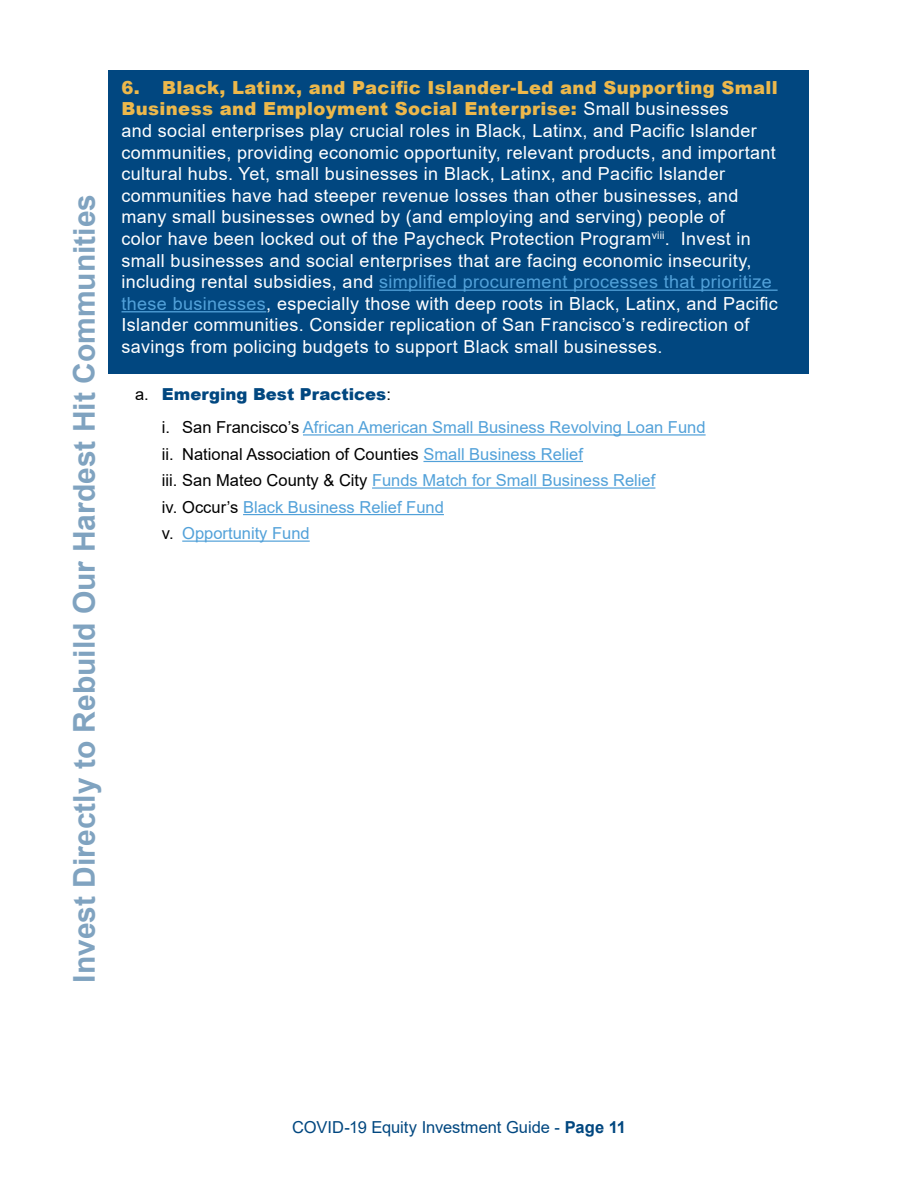
<style>
.page{position:relative;width:918px;height:1188px;background:#fff}
.page>*{position:absolute;margin:0;border:0;box-sizing:border-box;transform-origin:0 0}
.t1{font:700 30px "Arial";color:#80a3c0}
.t2{font:18px/21.6px "Arial";letter-spacing:.02em;color:#fff}
.t3{font:16.5px/26.5px "Arial";color:#52a1d9}
.t4{font:16.5px "Arial";letter-spacing:-.005em;color:#014780}
.s1{font-weight:900;color:#edb84b}
.s2{color:#52a1d9}
.s3{color:#000}
.s4{font-weight:900;color:#014780}
.s5{font-weight:700}
</style>
<div class="page">
<div style="left:108px;top:70px;width:700px;height:304px;background:#014780"></div>
<hr style="left:379px;top:290px;width:399px;height:1px;background:#52a1d9">
<hr style="left:122px;top:311px;width:144px;height:1px;background:#52a1d9">
<hr style="left:303px;top:434px;width:403px;height:2px;background:#52a1d9">
<hr style="left:423px;top:461px;width:160px;height:1px;background:#52a1d9">
<hr style="left:372px;top:487px;width:283px;height:2px;background:#52a1d9">
<hr style="left:243px;top:514px;width:201px;height:1px;background:#52a1d9">
<hr style="left:182px;top:541px;width:128px;height:1px;background:#52a1d9">
<h1 class="t1" style="left:63px;top:983px;width:790px;rotate:-90deg">Invest Directly to Rebuild Our Hardest Hit Communities</h1>
<p class="t2" style="left:121px;top:77px;width:658px"><span class="s1">6. Black, Latinx, and Pacific Islander-Led and Supporting Small Business and Employment Social Enterprise:</span> Small businesses<br>and social enterprises play crucial roles in Black, Latinx, and Pacific Islander communities, providing economic opportunity, relevant products, and important cultural hubs. Yet, small businesses in Black, Latinx, and Pacific Islander communities have had steeper revenue losses than other businesses, and many small businesses owned by (and employing and serving) people of<br>color have been locked out of the Paycheck Protection Program<sup>viii</sup>. Invest in small businesses and social enterprises that are facing economic insecurity, including rental subsidies, and <span class="s2">simplified procurement processes that prioritize these businesses</span>, especially those with deep roots in Black, Latinx, and Pacific Islander communities. Consider replication of San Francisco’s redirection of savings from policing budgets to support Black small businesses.</p>
<p class="t3" style="left:162px;top:377px;width:545px;line-height:33.3px;text-indent:-27px"><span class="s3">a.</span> <span class="s4">Emerging Best Practices</span><span class="s3">:<br>i. San Francisco’s</span> African American Small Business Revolving Loan Fund</p>
<p class="t3" style="left:162px;top:441px;width:495px"><span class="s3">ii. National Association of Counties</span> Small Business Relief<br><span class="s3">iii. San Mateo County &amp; City</span> Funds Match for Small Business Relief <span class="s3">iv. Occur’s</span> Black Business Relief Fund<br><span class="s3">v.</span> Opportunity Fund</p>
<p class="t4" style="left:292px;top:1116px;width:335px">COVID-19 Equity Investment Guide - <span class="s5">Page 11</span></p>
</div>
